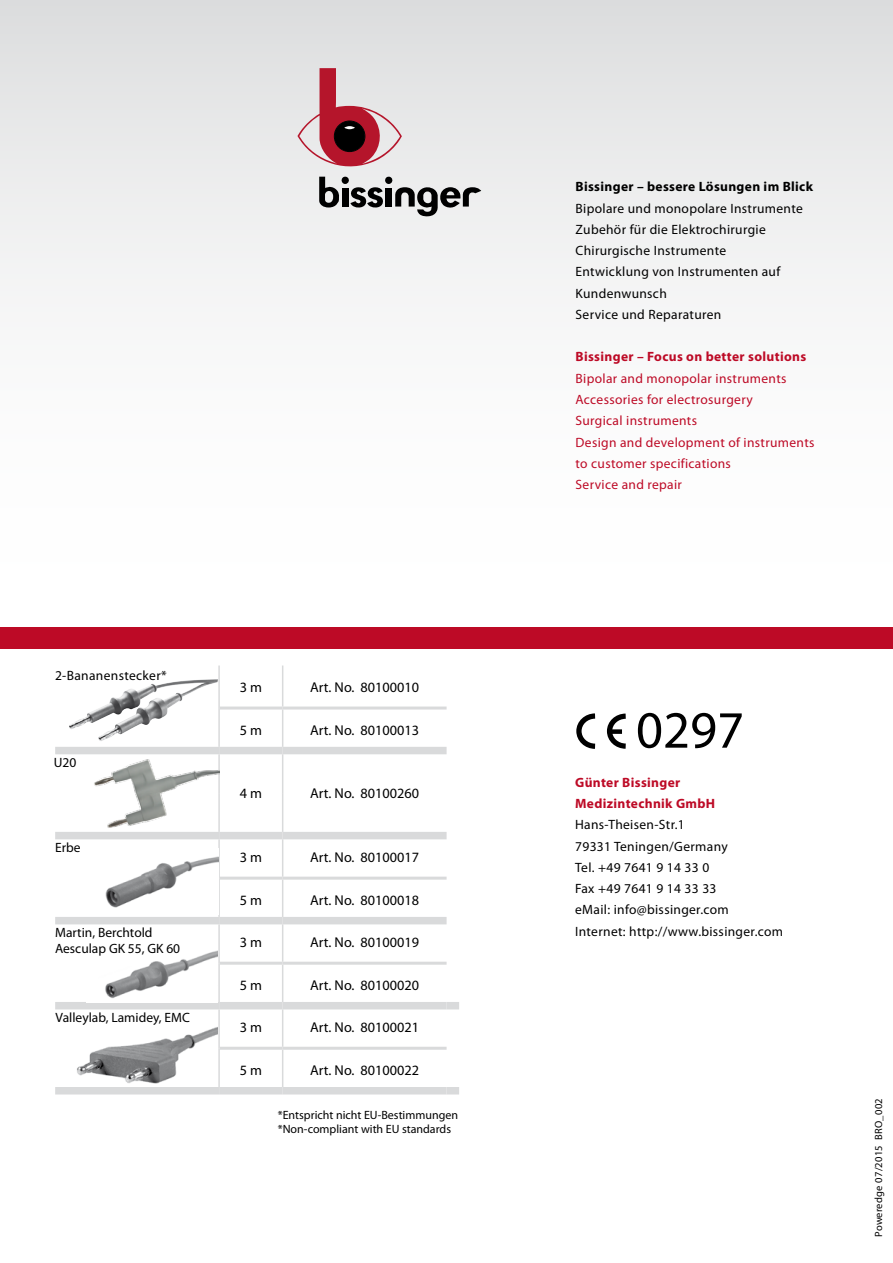
<style>
.page{position:relative;width:893px;height:1263px;background:#fff}
.page>*{position:absolute;margin:0;border:0;box-sizing:border-box;transform-origin:0 0}
.t1{font:52.65px "Myriad Pro";color:#000}
.t2{font:14.25px "Myriad Pro";color:#000}
.t3{font:13.5px/21.3px "Myriad Pro";letter-spacing:.025em;color:#000}
.t4{font:13.5px/21.3px "Myriad Pro";letter-spacing:.025em;color:#bd0a26}
.t5{font:700 13.5px/21.3px "Myriad Pro";letter-spacing:.025em;color:#bd0a26}
.t6{font:13.5px/16.2px "Myriad Pro";color:#000}
.t7{font:700 13.5px "Myriad Pro";letter-spacing:.025em;color:#000}
.t8{font:12px/14.4px "Myriad Pro";color:#000}
.t9{font:10.5px "Myriad Pro";letter-spacing:.025em;color:#000}
</style>
<div class="page">
<div style="left:1px;top:0;width:892px;height:638px;background:linear-gradient(to bottom,#e1e1e2,#fff)"></div>
<svg style="left:297px;top:68px;width:184px;height:148px;background:#c9b7ba"></svg>
<div style="left:1px;top:627px;width:892px;height:21px;background:#bd0a26"></div>
<svg style="left:576px;top:713px;width:50px;height:36px"></svg>
<div style="left:612px;top:729px;width:10px;height:5px;background:#000"></div>
<hr style="left:218px;top:665px;width:2px;height:43px;background:#d9dadb">
<hr style="left:218px;top:708px;width:2px;height:39px;background:#d9dadb">
<hr style="left:218px;top:754px;width:2px;height:39px;background:#d9dadb">
<hr style="left:218px;top:793px;width:2px;height:39px;background:#d9dadb">
<hr style="left:218px;top:839px;width:2px;height:39px;background:#d9dadb">
<hr style="left:218px;top:878px;width:2px;height:39px;background:#d9dadb">
<hr style="left:218px;top:924px;width:2px;height:39px;background:#d9dadb">
<hr style="left:218px;top:963px;width:2px;height:39px;background:#d9dadb">
<hr style="left:282px;top:665px;width:1px;height:41px;background:#d9dadb">
<hr style="left:282px;top:709px;width:1px;height:38px;background:#d9dadb">
<hr style="left:282px;top:754px;width:1px;height:39px;background:#d9dadb">
<hr style="left:282px;top:793px;width:1px;height:39px;background:#d9dadb">
<hr style="left:282px;top:839px;width:1px;height:38px;background:#d9dadb">
<hr style="left:282px;top:880px;width:1px;height:37px;background:#d9dadb">
<hr style="left:282px;top:924px;width:1px;height:38px;background:#d9dadb">
<hr style="left:282px;top:965px;width:1px;height:37px;background:#d9dadb">
<hr style="left:220px;top:706px;width:63px;height:3px;background:#d9dadb">
<hr style="left:283px;top:706px;width:164px;height:3px;background:#d9dadb">
<hr style="left:220px;top:877px;width:63px;height:3px;background:#d9dadb">
<hr style="left:283px;top:877px;width:164px;height:3px;background:#d9dadb">
<hr style="left:220px;top:962px;width:63px;height:3px;background:#d9dadb">
<hr style="left:283px;top:962px;width:164px;height:3px;background:#d9dadb">
<div style="left:55px;top:747px;width:164px;height:7px;background:#d9dadb"></div>
<div style="left:219px;top:747px;width:64px;height:7px;background:#d9dadb"></div>
<div style="left:283px;top:747px;width:164px;height:7px;background:#d9dadb"></div>
<div style="left:55px;top:832px;width:164px;height:7px;background:#d9dadb"></div>
<div style="left:219px;top:832px;width:64px;height:7px;background:#d9dadb"></div>
<div style="left:283px;top:832px;width:164px;height:7px;background:#d9dadb"></div>
<div style="left:55px;top:917px;width:164px;height:7px;background:#d9dadb"></div>
<div style="left:219px;top:917px;width:64px;height:7px;background:#d9dadb"></div>
<div style="left:283px;top:917px;width:164px;height:7px;background:#d9dadb"></div>
<div style="left:55px;top:1002px;width:164px;height:7px;background:#d9dadb"></div>
<div style="left:447px;top:1002px;width:12px;height:7px;background:#d9dadb"></div>
<div style="left:55px;top:1087px;width:164px;height:7px;background:#d9dadb"></div>
<div style="left:283px;top:1087px;width:164px;height:7px;background:#d9dadb"></div>
<div style="left:447px;top:1087px;width:12px;height:7px;background:#d9dadb"></div>
<div style="left:283px;top:1002px;width:164px;height:7px;background:#d9dadb"></div>
<hr style="left:283px;top:1047px;width:164px;height:3px;background:#d9dadb">
<div style="left:219px;top:1002px;width:64px;height:7px;background:#d9dadb"></div>
<div style="left:219px;top:1087px;width:64px;height:7px;background:#d9dadb"></div>
<hr style="left:218px;top:1009px;width:2px;height:39px;background:#d9dadb">
<hr style="left:282px;top:1009px;width:1px;height:38px;background:#d9dadb">
<hr style="left:218px;top:1048px;width:2px;height:39px;background:#d9dadb">
<hr style="left:282px;top:1050px;width:1px;height:37px;background:#d9dadb">
<hr style="left:220px;top:1047px;width:63px;height:3px;background:#d9dadb">
<img style="left:69px;top:679px;width:149px;height:62px">
<img style="left:94px;top:757px;width:125px;height:71px">
<img style="left:77px;top:1027px;width:141px;height:57px">
<img style="left:105px;top:950px;width:113px;height:49px">
<img style="left:105px;top:848px;width:114px;height:66px">
<p class="t3" style="left:55px;top:665px;width:113px">2-Bananenstecker*</p>
<p class="t3" style="left:54px;top:751px;width:24px">U20</p>
<p class="t3" style="left:55px;top:836px;width:27px">Erbe</p>
<p class="t6" style="left:55px;top:924px;width:127px">Martin, Berchtold<br>Aesculap GK 55, GK 60</p>
<p class="t6" style="left:56px;top:1009px;width:136px">Valleylab, Lamidey, EMC</p>
<p class="t2" style="left:240px;top:678px;width:24px">3 m</p>
<p class="t2" style="left:310px;top:678px;width:110px">Art. No. 80100010</p>
<p class="t2" style="left:240px;top:721px;width:24px">5 m</p>
<p class="t2" style="left:310px;top:721px;width:110px">Art. No. 80100013</p>
<p class="t2" style="left:240px;top:785px;width:24px">4 m</p>
<p class="t2" style="left:310px;top:785px;width:110px">Art. No. 80100260</p>
<p class="t2" style="left:240px;top:849px;width:24px">3 m</p>
<p class="t2" style="left:310px;top:849px;width:110px">Art. No. 80100017</p>
<p class="t2" style="left:240px;top:891px;width:24px">5 m</p>
<p class="t2" style="left:310px;top:891px;width:110px">Art. No. 80100018</p>
<p class="t2" style="left:240px;top:934px;width:24px">3 m</p>
<p class="t2" style="left:310px;top:934px;width:110px">Art. No. 80100019</p>
<p class="t2" style="left:240px;top:976px;width:24px">5 m</p>
<p class="t2" style="left:310px;top:976px;width:110px">Art. No. 80100020</p>
<p class="t2" style="left:240px;top:1019px;width:24px">3 m</p>
<p class="t2" style="left:310px;top:1019px;width:110px">Art. No. 80100021</p>
<p class="t2" style="left:240px;top:1061px;width:24px">5 m</p>
<p class="t2" style="left:310px;top:1061px;width:110px">Art. No. 80100022</p>
<p class="t8" style="left:278px;top:1107px;width:182px">*Entspricht nicht EU-Bestimmungen *Non-compliant with EU standards</p>
<p class="t7" style="left:576px;top:178px;width:239px">Bissinger – bessere Lösungen im Blick</p>
<p class="t3" style="left:576px;top:197px;width:229px">Bipolare und monopolare Instrumente<br>Zubehör für die Elektrochirurgie<br>Chirurgische Instrumente<br>Entwicklung von Instrumenten auf<br>Kundenwunsch<br>Service und Reparaturen</p>
<p class="t5" style="left:576px;top:346px;width:232px">Bissinger – Focus on better solutions</p>
<p class="t4" style="left:576px;top:367px;width:240px">Bipolar and monopolar instruments<br>Accessories for electrosurgery<br>Surgical instruments<br>Design and development of instruments to customer specifications<br>Service and repair</p>
<h1 class="t1" style="left:636px;top:697px;width:110px">0297</h1>
<p class="t5" style="left:575px;top:771px;width:142px">Günter Bissinger<br>Medizintechnik GmbH</p>
<p class="t3" style="left:575px;top:814px;width:209px">Hans-Theisen-Str.1<br>79331 Teningen/Germany<br>Tel. +49 7641 9 14 33 0<br>Fax +49 7641 9 14 33 33<br>eMail: info@bissinger.com<br>Internet: http://www.bissinger.com</p>
<p class="t9" style="left:872px;top:1237px;width:140px;rotate:-90deg">Poweredge 07/2015 BRO_002</p>
</div>
